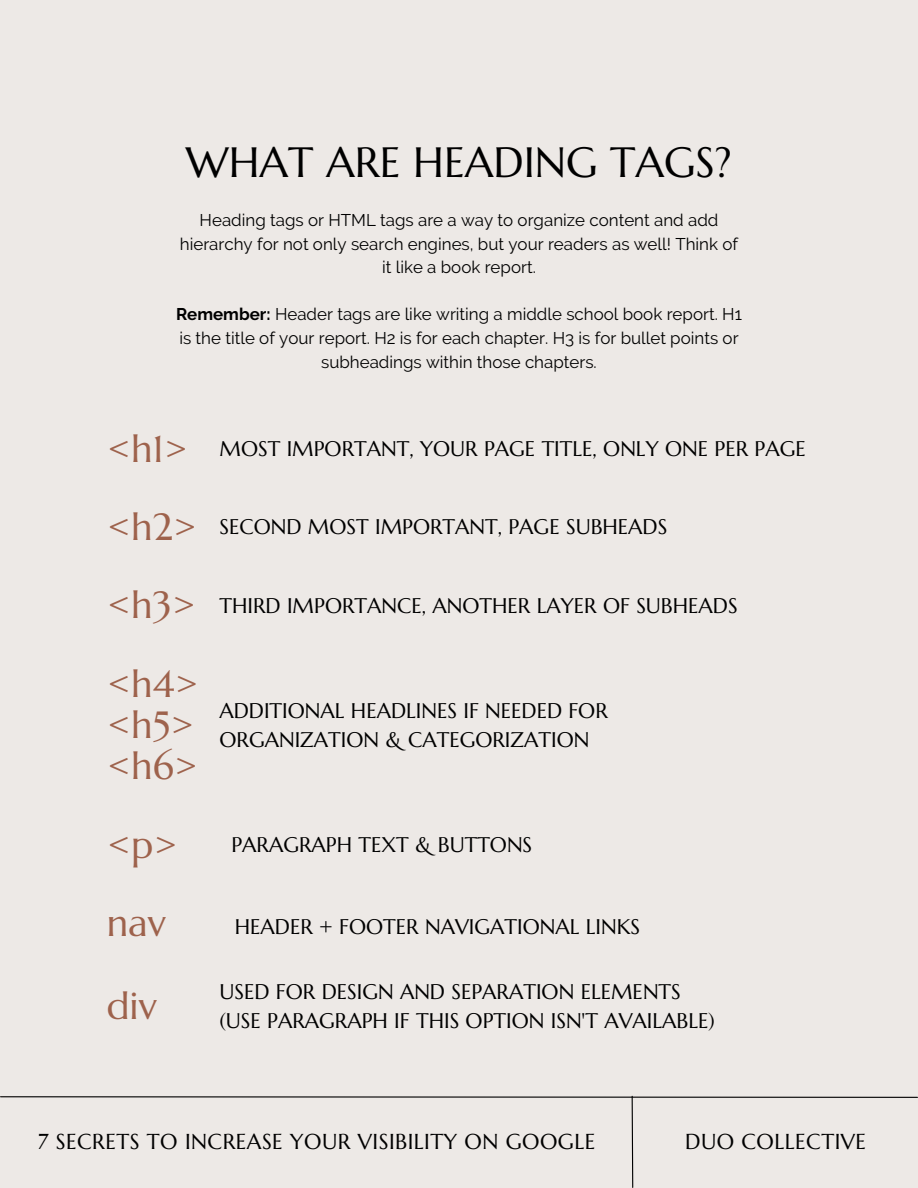
<style>
.page{position:relative;width:918px;height:1188px;background:#ede9e6}
.page>*{position:absolute;margin:0;border:0;box-sizing:border-box;transform-origin:0 0}
.t1{font:42.3px "Marcellus";color:#000}
.t2{font:37.8px/41.4px "Marcellus";color:#9e624c;text-align:justify}
.t3{font:21.6px "Marcellus";letter-spacing:.02em;color:#000}
.t4{font:21.15px/29.2px "Marcellus";color:#000}
.t5{font:16.95px/23.7px "Raleway";color:#000;text-align:center}
.s1{font-weight:700}
.s2{font-size:37.8px;color:#9e624c}
</style>
<div class="page">
<svg style="left:0;top:1095px;width:918px;height:93px"></svg>
<h1 class="t1" style="left:186px;top:136px;width:547px">WHAT ARE HEADING TAGS?</h1>
<p class="t5" style="left:180px;top:208px;width:560px">Heading tags or HTML tags are a way to organize content and add hierarchy for not only search engines, but your readers as well! Think of it like a book report.</p>
<p class="t5" style="left:176px;top:303px;width:567px"><span class="s1">Remember:</span> Header tags are like writing a middle school book report. H1 is the title of your report. H2 is for each chapter. H3 is for bullet points or subheadings within those chapters.</p>
<p class="t4" style="left:107px;top:434px;width:701px"><span class="s2">&lt;h1&gt;</span> MOST IMPORTANT, YOUR PAGE TITLE, ONLY ONE PER PAGE</p>
<p class="t4" style="left:107px;top:513px;width:562px"><span class="s2">&lt;h2&gt;</span> SECOND MOST IMPORTANT, PAGE SUBHEADS</p>
<p class="t4" style="left:107px;top:591px;width:632px"><span class="s2">&lt;h3&gt;</span> THIRD IMPORTANCE, ANOTHER LAYER OF SUBHEADS</p>
<h2 class="t2" style="left:107px;top:663px;width:94px">&lt;h4&gt; &lt;h5&gt; &lt;h6&gt;</h2>
<p class="t4" style="left:220px;top:696px;width:390px">ADDITIONAL HEADLINES IF NEEDED FOR<br>ORGANIZATION &amp; CATEGORIZATION</p>
<h2 class="t2" style="left:107px;top:824px;width:73px">&lt;p&gt;</h2>
<p class="t4" style="left:231px;top:830px;width:302px">PARAGRAPH TEXT &amp; BUTTONS</p>
<h2 class="t2" style="left:107px;top:902px;width:61px">nav</h2>
<p class="t4" style="left:235px;top:912px;width:407px">HEADER + FOOTER NAVIGATIONAL LINKS</p>
<h2 class="t2" style="left:107px;top:985px;width:52px">div</h2>
<p class="t4" style="left:220px;top:977px;width:497px">USED FOR DESIGN AND SEPARATION ELEMENTS (USE PARAGRAPH IF THIS OPTION ISN'T AVAILABLE)</p>
<p class="t3" style="left:38px;top:1128px;width:559px">7 SECRETS TO INCREASE YOUR VISIBILITY ON GOOGLE</p>
<p class="t3" style="left:685px;top:1128px;width:182px">DUO COLLECTIVE</p>
</div>
